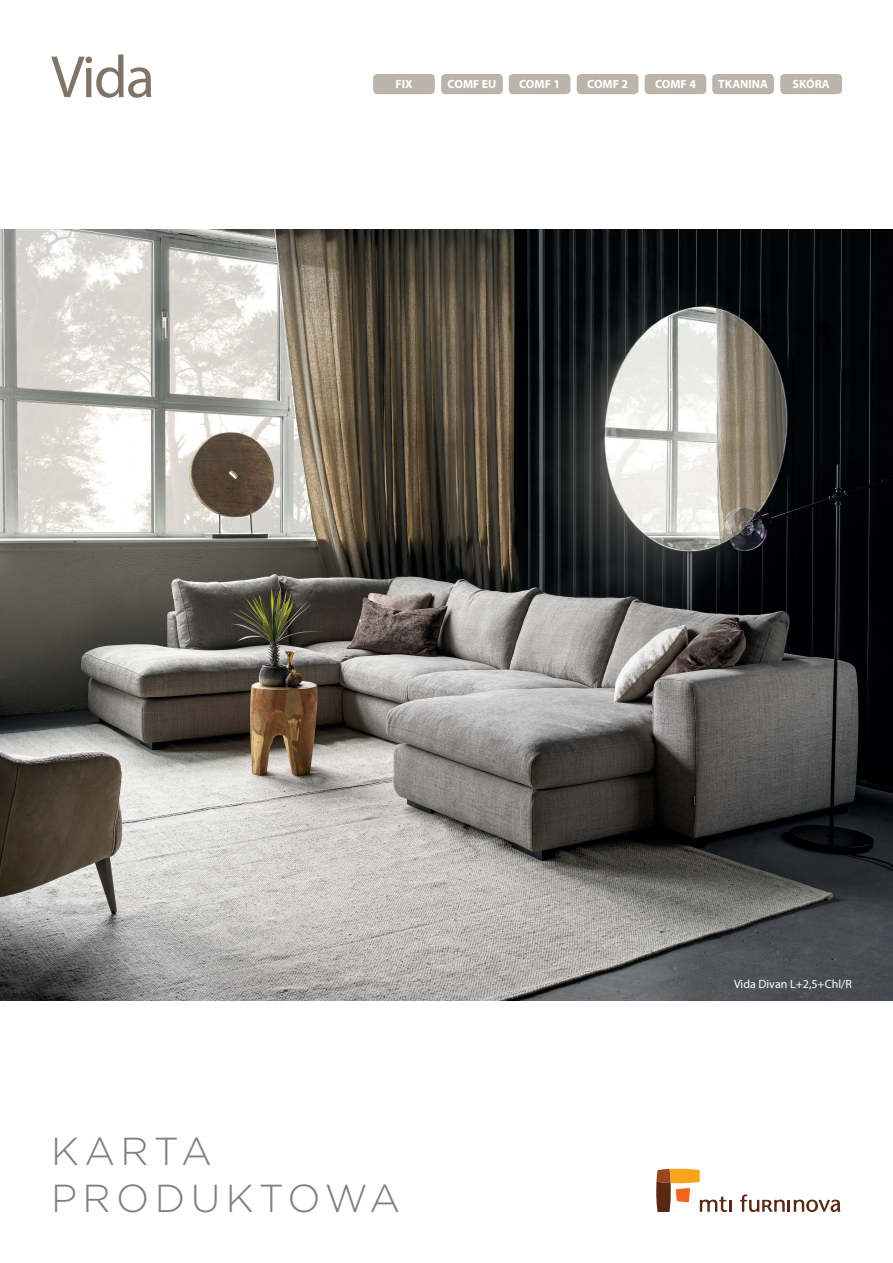
<style>
.page{position:relative;width:893px;height:1263px;background:#fff}
.page>*{position:absolute;margin:0;border:0;box-sizing:border-box;transform-origin:0 0}
.t1{font:60px "Myriad Pro";color:#807466}
.t2{font:300 39px/46.8px "Gotham";letter-spacing:.14em;color:#7e8083}
.t3{font:700 12px "Myriad Pro";color:#fff}
.t4{font:12px "Myriad Pro";color:#fff}
</style>
<div class="page">
<img style="left:0;top:229px;width:893px;height:771px">
<svg style="left:656px;top:1169px;width:76px;height:43px"></svg>
<svg style="left:740px;top:1194px;width:100px;height:18px"></svg>
<div style="left:373px;top:74px;width:62px;height:20px;background:#bcb4aa;border-radius:4px"></div>
<div style="left:509px;top:74px;width:61px;height:20px;background:#bcb4aa;border-radius:4px"></div>
<div style="left:712px;top:74px;width:62px;height:20px;background:#bcb4aa;border-radius:4px"></div>
<div style="left:780px;top:74px;width:62px;height:20px;background:#bcb4aa;border-radius:4px"></div>
<div style="left:441px;top:74px;width:62px;height:20px;background:#bcb4aa;border-radius:4px"></div>
<div style="left:577px;top:74px;width:61px;height:20px;background:#bcb4aa;border-radius:4px"></div>
<div style="left:645px;top:74px;width:61px;height:20px;background:#bcb4aa;border-radius:4px"></div>
<h1 class="t1" style="left:51px;top:40px;width:105px">Vida</h1>
<p class="t3" style="left:395px;top:76px;width:19px">FIX</p>
<p class="t3" style="left:448px;top:76px;width:50px">COMF EU</p>
<p class="t3" style="left:519px;top:76px;width:42px">COMF 1</p>
<p class="t3" style="left:587px;top:76px;width:42px">COMF 2</p>
<p class="t3" style="left:655px;top:76px;width:42px">COMF 4</p>
<p class="t3" style="left:718px;top:76px;width:51px">TKANINA</p>
<p class="t3" style="left:793px;top:76px;width:39px">SKÓRA</p>
<p class="t4" style="left:734px;top:976px;width:119px">Vida Divan L+2,5+Chl/R</p>
<h2 class="t2" style="left:51px;top:1127px;width:351px">KARTA<br>PRODUKTOWA</h2>
</div>
